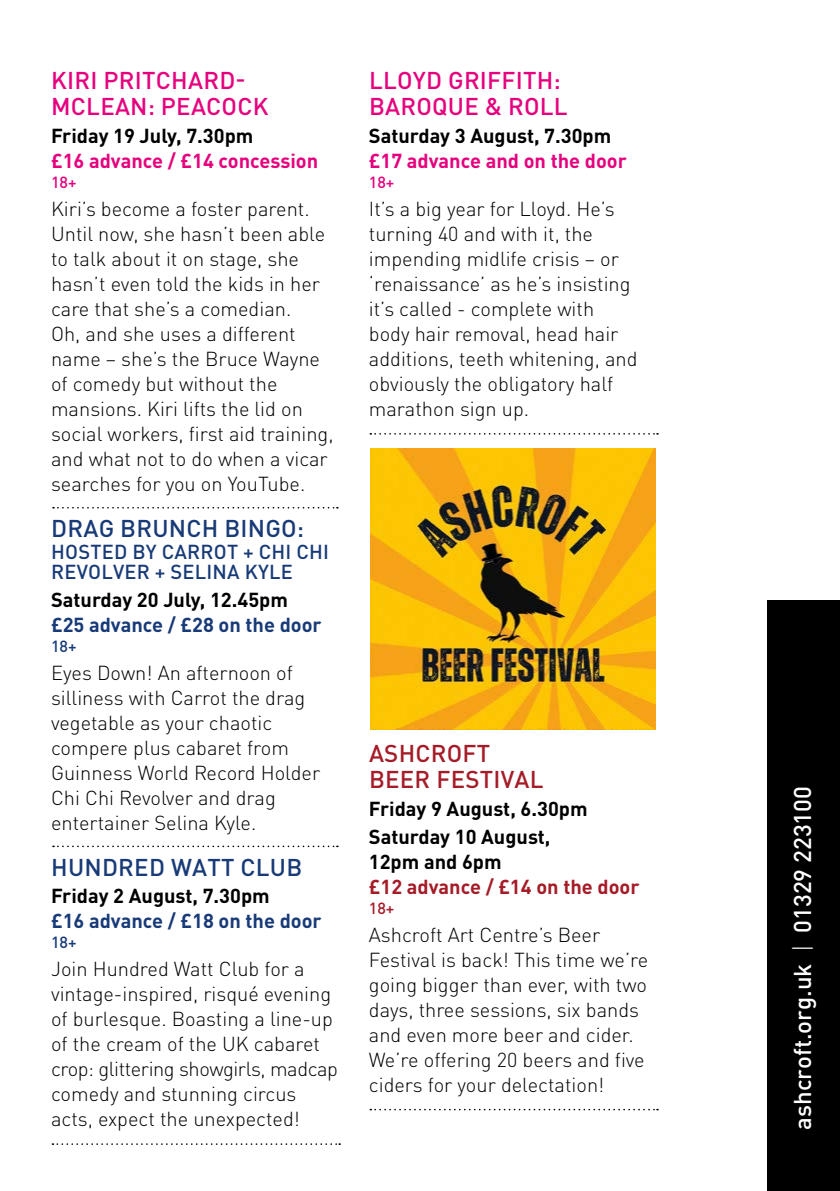
<style>
.page{position:relative;width:840px;height:1191px;background:#fff}
.page>*{position:absolute;margin:0;border:0;box-sizing:border-box;transform-origin:0 0}
.t1{font:500 24px/26px "DIN Pro";letter-spacing:.01em;color:#e6007d}
.t2{font:500 24px "DIN Pro";letter-spacing:.01em;color:#183b78}
.t3{font:500 24px "DIN Pro";color:#fff}
.t4{font:500 24px/26px "DIN Pro";letter-spacing:.01em;color:#a51b27}
.t5{font:300 20px/25px "DIN Pro";color:#000}
.t6{font:700 20px/27.8px "DIN Pro";color:#000}
.t7{font:700 20px "DIN Pro";color:#e6007d}
.t8{font:700 20px "DIN Pro";color:#183b78}
.t9{font:500 20px/20px "DIN Pro";letter-spacing:.01em;color:#183b78}
.t10{font:700 20px "DIN Pro";color:#a51b27}
.t11{font:500 16px "DIN Pro";color:#e6007d}
.t12{font:500 16px "DIN Pro";color:#183b78}
.t13{font:500 16px "DIN Pro";color:#a51b27}
.s1{font-weight:300}
</style>
<div class="page">
<svg style="left:370px;top:433px;width:287px;height:1px"></svg>
<svg style="left:370px;top:1108px;width:287px;height:2px"></svg>
<svg style="left:53px;top:507px;width:285px;height:1px"></svg>
<svg style="left:53px;top:845px;width:285px;height:2px"></svg>
<svg style="left:52px;top:1143px;width:288px;height:2px"></svg>
<div style="left:767px;top:600px;width:72px;height:591px;background:#000"></div>
<img style="left:370px;top:448px;width:285px;height:281px">
<p class="t1" style="left:51px;top:65px;width:219px">KIRI PRITCHARD-<br>MCLEAN: PEACOCK</p>
<p class="t6" style="left:51px;top:120px;width:204px">Friday 19 July, 7.30pm</p>
<p class="t7" style="left:51px;top:144px;width:268px">£16 advance / £14 concession</p>
<p class="t11" style="left:51px;top:169px;width:27px">18+</p>
<p class="t5" style="left:51px;top:194px;width:284px">Kiri’s become a foster parent.<br>Until now, she hasn’t been able to talk about it on stage, she hasn’t even told the kids in her care that she’s a comedian.<br>Oh, and she uses a different name – she’s the Bruce Wayne of comedy but without the mansions. Kiri lifts the lid on social workers, first aid training, and what not to do when a vicar searches for you on YouTube.</p>
<p class="t2" style="left:51px;top:509px;width:254px">DRAG BRUNCH BINGO:</p>
<p class="t9" style="left:51px;top:539px;width:279px">HOSTED BY CARROT + CHI CHI<br>REVOLVER + SELINA KYLE</p>
<p class="t6" style="left:51px;top:583px;width:238px">Saturday 20 July, 12.45pm</p>
<p class="t8" style="left:51px;top:608px;width:272px">£25 advance / £28 on the door</p>
<p class="t12" style="left:51px;top:633px;width:27px">18+</p>
<p class="t5" style="left:51px;top:658px;width:270px">Eyes Down! An afternoon of silliness with Carrot the drag vegetable as your chaotic compere plus cabaret from<br>Guinness World Record Holder<br>Chi Chi Revolver and drag entertainer Selina Kyle.</p>
<p class="t2" style="left:51px;top:847px;width:252px">HUNDRED WATT CLUB</p>
<p class="t6" style="left:51px;top:880px;width:220px">Friday 2 August, 7.30pm</p>
<p class="t8" style="left:51px;top:904px;width:272px">£16 advance / £18 on the door</p>
<p class="t12" style="left:51px;top:929px;width:27px">18+</p>
<p class="t5" style="left:51px;top:954px;width:288px">Join Hundred Watt Club for a vintage-inspired, risqué evening of burlesque. Boasting a line-up of the cream of the UK cabaret crop: glittering showgirls, madcap comedy and stunning circus acts, expect the unexpected!</p>
<p class="t1" style="left:369px;top:65px;width:200px">LLOYD GRIFFITH:<br>BAROQUE &amp; ROLL</p>
<p class="t6" style="left:369px;top:120px;width:244px">Saturday 3 August, 7.30pm</p>
<p class="t7" style="left:369px;top:144px;width:259px">£17 advance and on the door</p>
<p class="t11" style="left:369px;top:169px;width:27px">18+</p>
<p class="t5" style="left:369px;top:194px;width:270px">It’s a big year for Lloyd. He’s turning 40 and with it, the impending midlife crisis – or ‘renaissance’ as he’s insisting it’s called - complete with body hair removal, head hair additions, teeth whitening, and obviously the obligatory half marathon sign up.</p>
<p class="t4" style="left:369px;top:738px;width:176px">ASHCROFT<br>BEER FESTIVAL</p>
<p class="t6" style="left:369px;top:792px;width:220px">Friday 9 August, 6.30pm<br>Saturday 10 August,</p>
<p class="t6" style="left:369px;top:845px;width:134px">12pm and 6pm</p>
<p class="t10" style="left:369px;top:870px;width:272px">£12 advance / £14 on the door</p>
<p class="t13" style="left:369px;top:895px;width:27px">18+</p>
<p class="t5" style="left:369px;top:920px;width:281px">Ashcroft Art Centre’s Beer<br>Festival is back! This time we’re going bigger than ever, with two days, three sessions, six bands and even more beer and cider.<br>We’re offering 20 beers and five ciders for your delectation!</p>
<p class="t3" style="left:782px;top:1129px;width:345px;rotate:-90deg">ashcroft.org.uk <span class="s1">|</span> 01329 223100</p>
</div>
